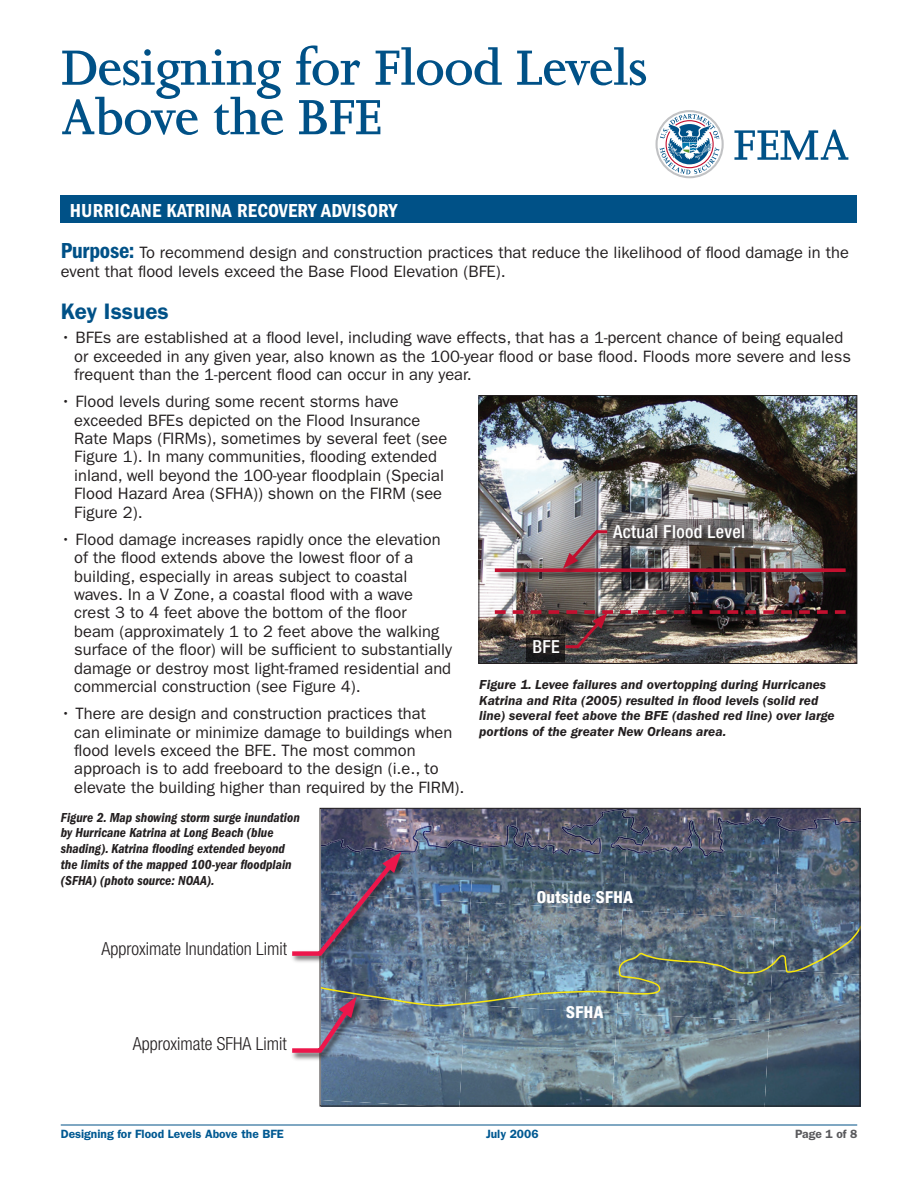
<style>
.page{position:relative;width:918px;height:1188px;background:#fff}
.page>*{position:absolute;margin:0;border:0;box-sizing:border-box;transform-origin:0 0}
.HGCC_Headline_Joanna{font:600 57px "Joanna MT Std";letter-spacing:-.015em;color:#005187}
.HGCC_sub{font:600 22.5px "ITC Franklin Gothic Std";color:#005187}
.t1{font:19.5px "ITC Franklin Gothic Std Dm Cd";letter-spacing:.01em;color:#fff}
.t2{font:300 condensed 18px "Helvetica Neue";color:#231f20}
._488_subhead_level3{font:500 condensed 18px "Helvetica Neue";letter-spacing:.02em;color:#fff}
.HGCC_body_bullet0{font:16.5px/18.3px "ITC Franklin Gothic Std";color:#231f20}
.HGCC_body{font:16.5px/18.3px "ITC Franklin Gothic Std";color:#231f20}
._488_table_head{font:800 condensed 16.5px "Helvetica Neue";letter-spacing:.025em;color:#fff}
.HGCC_caption{font:italic 600 13.5px/15.8px "ITC Franklin Gothic Std";color:#231f20}
.HGCC_caption-2{font:13.5px/15.8px "ITC Franklin Gothic Std Dm Cd It";color:#231f20}
.t3{font:600 12px "ITC Franklin Gothic Std";color:#005992}
.t4{font:600 12px "ITC Franklin Gothic Std";color:#5a5a5d}
.s1{font-family:"ITC Franklin Gothic Std Dm Cd";font-size:22.5px;color:#005187}
</style>
<div class="page">
<div style="left:61px;top:195px;width:796px;height:28px;background:#005187"></div>
<hr style="left:61px;top:1125px;width:796px;height:1px;background:#005187">
<svg style="left:734px;top:130px;width:114px;height:30px"></svg>
<svg style="left:656px;top:110px;width:68px;height:68px"></svg>
<img style="left:610px;top:810px;width:97px;height:8px">
<img style="left:322px;top:827px;width:148px;height:66px">
<img style="left:470px;top:855px;width:153px;height:45px">
<img style="left:623px;top:827px;width:149px;height:73px">
<img style="left:772px;top:827px;width:86px;height:73px">
<img style="left:409px;top:893px;width:62px;height:7px">
<img style="left:617px;top:1006px;width:147px;height:7px">
<img style="left:764px;top:1006px;width:94px;height:98px">
<img style="left:322px;top:1006px;width:137px;height:93px">
<img style="left:459px;top:1006px;width:158px;height:98px">
<img style="left:611px;top:1013px;width:158px;height:91px">
<img style="left:322px;top:1099px;width:138px;height:5px">
<img style="left:412px;top:818px;width:231px;height:37px">
<img style="left:643px;top:818px;width:81px;height:2px">
<img style="left:527px;top:820px;width:116px;height:36px">
<img style="left:643px;top:820px;width:81px;height:36px">
<svg style="left:322px;top:900px;width:536px;height:106px;background:#637685"></svg>
<img style="left:480px;top:397px;width:375px;height:265px">
<div style="left:478px;top:395px;width:379px;height:269px;border:1px solid #231f20"></div>
<div style="left:495px;top:568px;width:359px;height:13px;background:#231f20;opacity:.75"></div>
<svg style="left:495px;top:568px;width:351px;height:4px"></svg>
<div style="left:495px;top:610px;width:359px;height:13px;background:#0e0c0c"></div>
<svg style="left:607px;top:519px;width:146px;height:26px"></svg>
<svg style="left:612px;top:523px;width:139px;height:22px;background:#5c5858"></svg>
<div style="left:526px;top:635px;width:39px;height:26px;background:#161719"></div>
<svg style="left:534px;top:650px;width:32px;height:11px"></svg>
<div style="left:561px;top:528px;width:55px;height:49px;background:#231f20;opacity:.75"></div>
<svg style="left:563px;top:529px;width:47px;height:40px;background:#977e82"></svg>
<div style="left:563px;top:611px;width:53px;height:46px;background:#231f20;opacity:.75"></div>
<img style="left:495px;top:610px;width:351px;height:40px">
<div style="left:290px;top:850px;width:119px;height:115px;background:#231f20;opacity:.75"></div>
<svg style="left:290px;top:852px;width:111px;height:106px"></svg>
<div style="left:290px;top:995px;width:75px;height:67px;background:#231f20;opacity:.75"></div>
<svg style="left:290px;top:997px;width:67px;height:58px"></svg>
<p class="HGCC_Headline_Joanna" style="left:61px;top:37px;width:588px">Designing for Flood Levels</p>
<p class="HGCC_Headline_Joanna" style="left:61px;top:86px;width:322px">Above the BFE</p>
<p class="t1" style="left:70px;top:199px;width:329px">HURRICANE KATRINA RECOVERY ADVISORY</p>
<p class="HGCC_body" style="left:61px;top:244px;width:790px"><span class="s1">Purpose:</span> To recommend design and construction practices that reduce the likelihood of flood damage in the event that flood levels exceed the Base Flood Elevation (BFE).</p>
<p class="HGCC_sub" style="left:61px;top:298px;width:109px">Key Issues</p>
<p class="HGCC_body_bullet0" style="left:74px;top:329px;width:778px;text-indent:-14px">• BFEs are established at a flood level, including wave effects, that has a 1-percent chance of being equaled or exceeded in any given year, also known as the 100-year flood or base flood. Floods more severe and less frequent than the 1-percent flood can occur in any year.</p>
<p class="HGCC_body_bullet0" style="left:74px;top:393px;width:375px;text-indent:-14px">• Flood levels during some recent storms have exceeded BFEs depicted on the Flood Insurance Rate Maps (FIRMs), sometimes by several feet (see Figure 1). In many communities, flooding extended inland, well beyond the 100-year floodplain (Special Flood Hazard Area (SFHA)) shown on the FIRM (see Figure 2).</p>
<p class="HGCC_body_bullet0" style="left:74px;top:530px;width:379px;text-indent:-14px">• Flood damage increases rapidly once the elevation of the flood extends above the lowest floor of a building, especially in areas subject to coastal waves. In a V Zone, a coastal flood with a wave crest 3 to 4 feet above the bottom of the floor<br>beam (approximately 1 to 2 feet above the walking surface of the floor) will be sufficient to substantially damage or destroy most light-framed residential and commercial construction (see Figure 4).</p>
<p class="HGCC_body_bullet0" style="left:74px;top:705px;width:392px;text-indent:-14px">• There are design and construction practices that<br>can eliminate or minimize damage to buildings when flood levels exceed the BFE. The most common approach is to add freeboard to the design (i.e., to elevate the building higher than required by the FIRM).</p>
<p class="_488_subhead_level3" style="left:613px;top:521px;width:134px">Actual Flood Level</p>
<p class="_488_subhead_level3" style="left:532px;top:636px;width:29px">BFE</p>
<p class="HGCC_caption" style="left:479px;top:677px;width:357px">Figure 1. Levee failures and overtopping during Hurricanes Katrina and Rita (2005) resulted in flood levels (solid red line) several feet above the BFE (dashed red line) over large portions of the greater New Orleans area.</p>
<p class="HGCC_caption-2" style="left:61px;top:809px;width:241px">Figure 2. Map showing storm surge inundation by Hurricane Katrina at Long Beach (blue shading). Katrina flooding extended beyond the limits of the mapped 100-year floodplain (SFHA) (photo source: NOAA).</p>
<p class="t2" style="left:102px;top:938px;width:187px">Approximate Inundation Limit</p>
<p class="t2" style="left:133px;top:1033px;width:155px">Approximate SFHA Limit</p>
<p class="_488_table_head" style="left:537px;top:887px;width:98px">Outside SFHA</p>
<p class="_488_table_head" style="left:566px;top:1002px;width:38px">SFHA</p>
<p class="t3" style="left:61px;top:1126px;width:225px">Designing for Flood Levels Above the BFE</p>
<p class="t3" style="left:486px;top:1126px;width:54px">July 2006</p>
<p class="t4" style="left:795px;top:1126px;width:64px">Page of 8</p>
</div>
